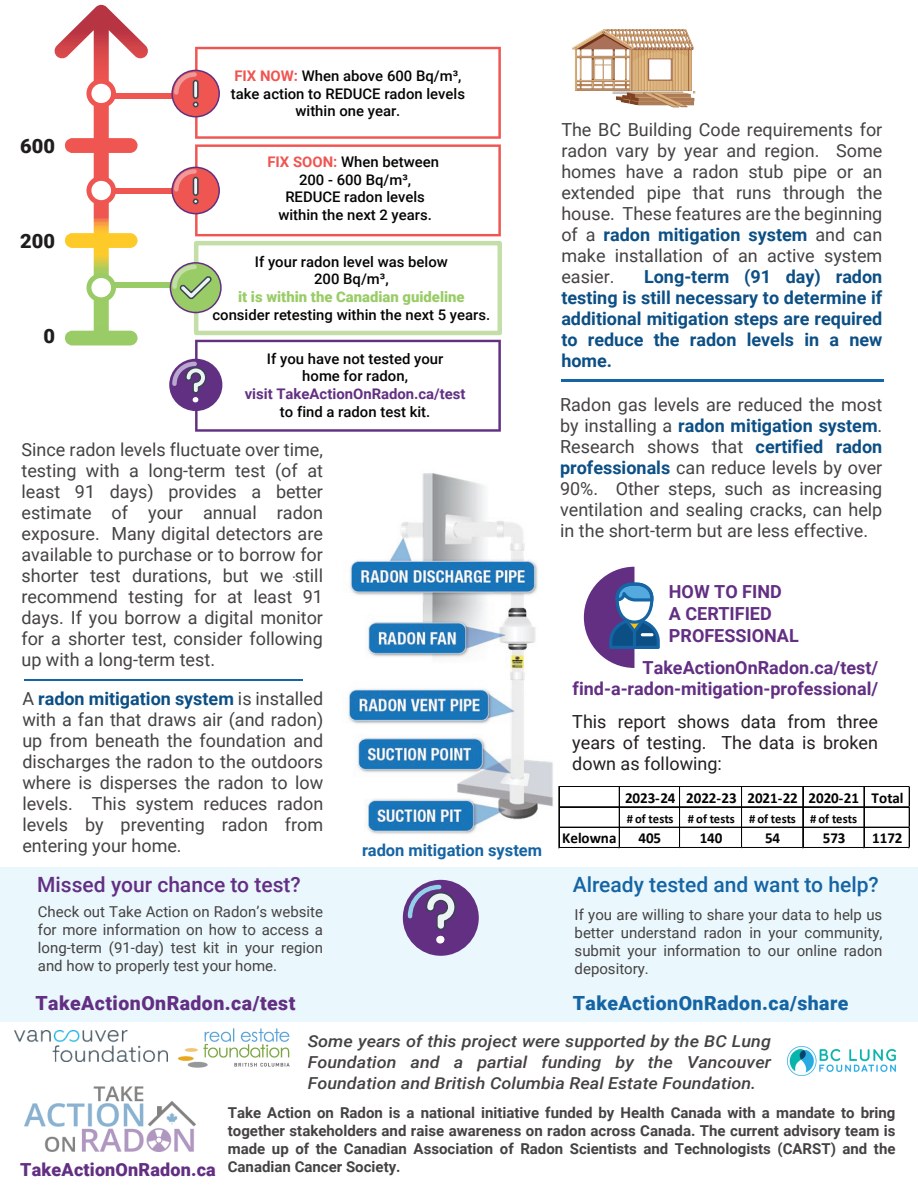
<style>
.page{position:relative;width:918px;height:1188px;background:#fff}
.page>*{position:absolute;margin:0;border:0;box-sizing:border-box;transform-origin:0 0}
.t1{font:500 21px "Roboto";color:#1564a4}
.t2{font:500 21px "Roboto";color:#622f83}
.t3{font:900 19.8px "Roboto";color:#201d1e}
.t4{font:900 19.5px "Roboto";letter-spacing:.025em;color:#1564a4}
.t5{font:900 19.5px "Roboto";letter-spacing:.025em;color:#622f83}
.t6{font:18px/21px "Roboto";color:#454242;text-align:justify}
.t7{font:700 18px/21px "Roboto";color:#0c4f85;text-align:justify}
.t8{font:700 18px/21.6px "Roboto";color:#622f83}
.t9{font:18px/21px "Roboto";color:#231f20;text-align:justify}
.t10{font:900 18px "Roboto";letter-spacing:.01em;color:#622f83}
.t11{font:italic 500 16.5px/21px "Roboto";color:#454242;text-align:justify;scale:1.09 1}
.t12{font:700 16.5px "Roboto";color:#1564a4}
.t13{font:700 15.3px "Calibri";letter-spacing:-.005em;color:#040503}
.t14{font:700 15px/18px "Roboto";color:#454242;text-align:justify}
.t15{font:15px/18px "Roboto";color:#454242;text-align:justify}
.t16{font:500 14.7px/17.5px "Roboto";color:#050504;text-align:center}
.t17{font:900 14.7px "Roboto";color:#9c6}
.t18{font:700 14.7px "Roboto";color:#623082}
.t19{font:700 12.75px "Calibri";letter-spacing:-.005em;color:#040503}
.s1{font-weight:700;color:#ef5551}
.s2{font-weight:700;color:#0c4f85}
</style>
<div class="page">
<div style="left:0;top:867px;width:918px;height:155px;background:#eaf7fc"></div>
<div style="left:404px;top:881px;width:74px;height:74px;background:#622f83;border-radius:50%"></div>
<div style="left:403px;top:880px;width:76px;height:76px;border:2px solid #622f83;border-radius:50%"></div>
<div style="left:436px;top:936px;width:8px;height:8px;background:#fff;border-radius:50%"></div>
<svg style="left:406px;top:883px;width:51px;height:48px"></svg>
<img style="left:25px;top:1086px;width:170px;height:66px">
<img style="left:15px;top:1031px;width:152px;height:31px">
<img style="left:178px;top:1028px;width:112px;height:40px">
<img style="left:302px;top:473px;width:284px;height:373px">
<div style="left:101px;top:283px;width:94px;height:5px;background:#9c6"></div>
<div style="left:101px;top:188px;width:94px;height:5px;background:#ef5551"></div>
<div style="left:101px;top:93px;width:94px;height:5px;background:#ef5551"></div>
<div style="left:194px;top:241px;width:308px;height:94px;border:4px solid #c3dfa7"></div>
<div style="left:65px;top:331px;width:73px;height:14px;background:#9c6;border-radius:7px"></div>
<svg style="left:170px;top:340px;width:331px;height:92px"></svg>
<svg style="left:170px;top:262px;width:52px;height:51px"></svg>
<svg style="left:170px;top:262px;width:43px;height:39px"></svg>
<svg style="left:172px;top:47px;width:329px;height:189px"></svg>
<svg style="left:54px;top:5px;width:95px;height:338px"></svg>
<svg style="left:584px;top:567px;width:76px;height:101px"></svg>
<hr style="left:633px;top:630px;width:3px;height:19px;background:#1564a4;border-radius:2px">
<hr style="left:561px;top:380px;width:323px;height:2px;background:#1564a4">
<hr style="left:24px;top:679px;width:278px;height:2px;background:#1564a4">
<img style="left:571px;top:30px;width:125px;height:78px">
<img style="left:788px;top:1047px;width:107px;height:29px">
<hr style="left:560px;top:786px;width:350px;height:1px;background:#040503">
<hr style="left:560px;top:806px;width:350px;height:1px;background:#040503">
<hr style="left:560px;top:807px;width:350px;height:1px;background:#040503">
<hr style="left:560px;top:827px;width:350px;height:1px;background:#040503">
<hr style="left:559px;top:786px;width:1px;height:62px;background:#040503">
<hr style="left:619px;top:787px;width:1px;height:61px;background:#040503">
<hr style="left:679px;top:787px;width:1px;height:61px;background:#040503">
<hr style="left:680px;top:787px;width:1px;height:61px;background:#040503">
<hr style="left:741px;top:787px;width:1px;height:61px;background:#040503">
<hr style="left:742px;top:787px;width:1px;height:61px;background:#040503">
<hr style="left:802px;top:787px;width:1px;height:61px;background:#040503">
<hr style="left:803px;top:787px;width:1px;height:61px;background:#040503">
<hr style="left:864px;top:787px;width:1px;height:61px;background:#040503">
<hr style="left:560px;top:847px;width:350px;height:1px;background:#040503">
<hr style="left:909px;top:787px;width:1px;height:61px;background:#040503">
<p class="t3" style="left:20px;top:132px;width:36px">600</p>
<p class="t3" style="left:20px;top:227px;width:36px">200</p>
<p class="t3" style="left:43px;top:322px;width:13px">0</p>
<p class="t16" style="left:231px;top:67px;width:236px"><span class="s1">FIX NOW:</span> When above 600 Bq/m³, take action to REDUCE radon levels within one year.</p>
<p class="t16" style="left:267px;top:153px;width:173px"><span class="s1">FIX SOON:</span> When between<br>200 - 600 Bq/m³,<br>REDUCE radon levels within the next 2 years.</p>
<p class="t16" style="left:255px;top:252px;width:194px">If your radon level was below<br>200 Bq/m³,</p>
<p class="t17" style="left:238px;top:287px;width:228px">it is within the Canadian guideline</p>
<p class="t16" style="left:212px;top:305px;width:279px">consider retesting within the next 5 years.</p>
<p class="t16" style="left:267px;top:349px;width:178px">If you have not tested your home for radon,</p>
<p class="t18" style="left:245px;top:383px;width:222px">visit TakeActionOnRadon.ca/test</p>
<p class="t16" style="left:280px;top:402px;width:152px">to find a radon test kit.</p>
<p class="t6" style="left:21px;top:438px;width:303px">Since radon levels fluctuate over time, testing with a long-term test (of at least 91 days) provides a better estimate of your annual radon exposure. Many digital detectors are available to purchase or to borrow for shorter test durations, but we still recommend testing for at least 91 days. If you borrow a digital monitor for a shorter test, consider following up with a long-term test.</p>
<p class="t15" style="left:292px;top:563px;width:5px">.</p>
<p class="t6" style="left:22px;top:688px;width:302px">A <span class="s2">radon mitigation system</span> is installed with a fan that draws air (and radon) up from beneath the foundation and discharges the radon to the outdoors where is disperses the radon to low levels. This system reduces radon levels by preventing radon from entering your home.</p>
<p class="t12" style="left:362px;top:838px;width:182px">radon mitigation system</p>
<p class="t6" style="left:561px;top:118px;width:323px">The BC Building Code requirements for radon vary by year and region. Some homes have a radon stub pipe or an extended pipe that runs through the house. These features are the beginning of a <span class="s2">radon mitigation system</span> and can make installation of an active system easier.</p>
<p class="t7" style="left:561px;top:265px;width:323px;text-indent:83px">Long-term (91 day) radon testing is still necessary to determine if additional mitigation steps are required to reduce the radon levels in a new home.</p>
<p class="t6" style="left:560px;top:393px;width:324px">Radon gas levels are reduced the most by installing a <span class="s2">radon mitigation system</span>.<br>Research shows that <span class="s2">certified radon professionals</span> can reduce levels by over 90%. Other steps, such as increasing ventilation and sealing cracks, can help in the short-term but are less effective.</p>
<p class="t8" style="left:669px;top:580px;width:131px">HOW TO FIND<br>A CERTIFIED<br>PROFESSIONAL</p>
<p class="t8" style="left:573px;top:657px;width:307px;line-height:21px;text-align:right">TakeActionOnRadon.ca/test/ find-a-radon-mitigation-professional/</p>
<p class="t9" style="left:572px;top:711px;width:307px">This report shows data from three years of testing. The data is broken down as following:</p>
<p class="t13" style="left:625px;top:787px;width:280px">2023-24 2022-23 2021-22 2020-21 Total</p>
<p class="t19" style="left:627px;top:810px;width:232px"># of tests # of tests # of tests # of tests</p>
<p class="t13" style="left:562px;top:827px;width:56px">Kelowna</p>
<p class="t13" style="left:639px;top:827px;width:24px">405</p>
<p class="t13" style="left:700px;top:827px;width:24px">140</p>
<p class="t13" style="left:765px;top:827px;width:17px">54</p>
<p class="t13" style="left:823px;top:827px;width:24px">573</p>
<p class="t13" style="left:872px;top:827px;width:32px">1172</p>
<p class="t2" style="left:37px;top:870px;width:265px">Missed your chance to test?</p>
<p class="t1" style="left:573px;top:870px;width:308px">Already tested and want to help?</p>
<p class="t15" style="left:575px;top:905px;width:309px">If you are willing to share your data to help us better understand radon in your community, submit your information to our online radon depository.</p>
<p class="t15" style="left:38px;top:902px;width:287px">Check out Take Action on Radon’s website for more information on how to access a long-term (91-day) test kit in your region and how to properly test your home.</p>
<p class="t5" style="left:35px;top:989px;width:261px">TakeActionOnRadon.ca/test</p>
<p class="t4" style="left:573px;top:989px;width:277px">TakeActionOnRadon.ca/share</p>
<p class="t10" style="left:20px;top:1157px;width:197px">TakeActionOnRadon.ca</p>
<p class="t11" style="left:308px;top:1030px;width:427px">Some years of this project were supported by the BC Lung Foundation and a partial funding by the Vancouver Foundation and British Columbia Real Estate Foundation.</p>
<p class="t14" style="left:228px;top:1103px;width:669px">Take Action on Radon is a national initiative funded by Health Canada with a mandate to bring together stakeholders and raise awareness on radon across Canada. The current advisory team is made up of the Canadian Association of Radon Scientists and Technologists (CARST) and the Canadian Cancer Society.</p>
</div>
